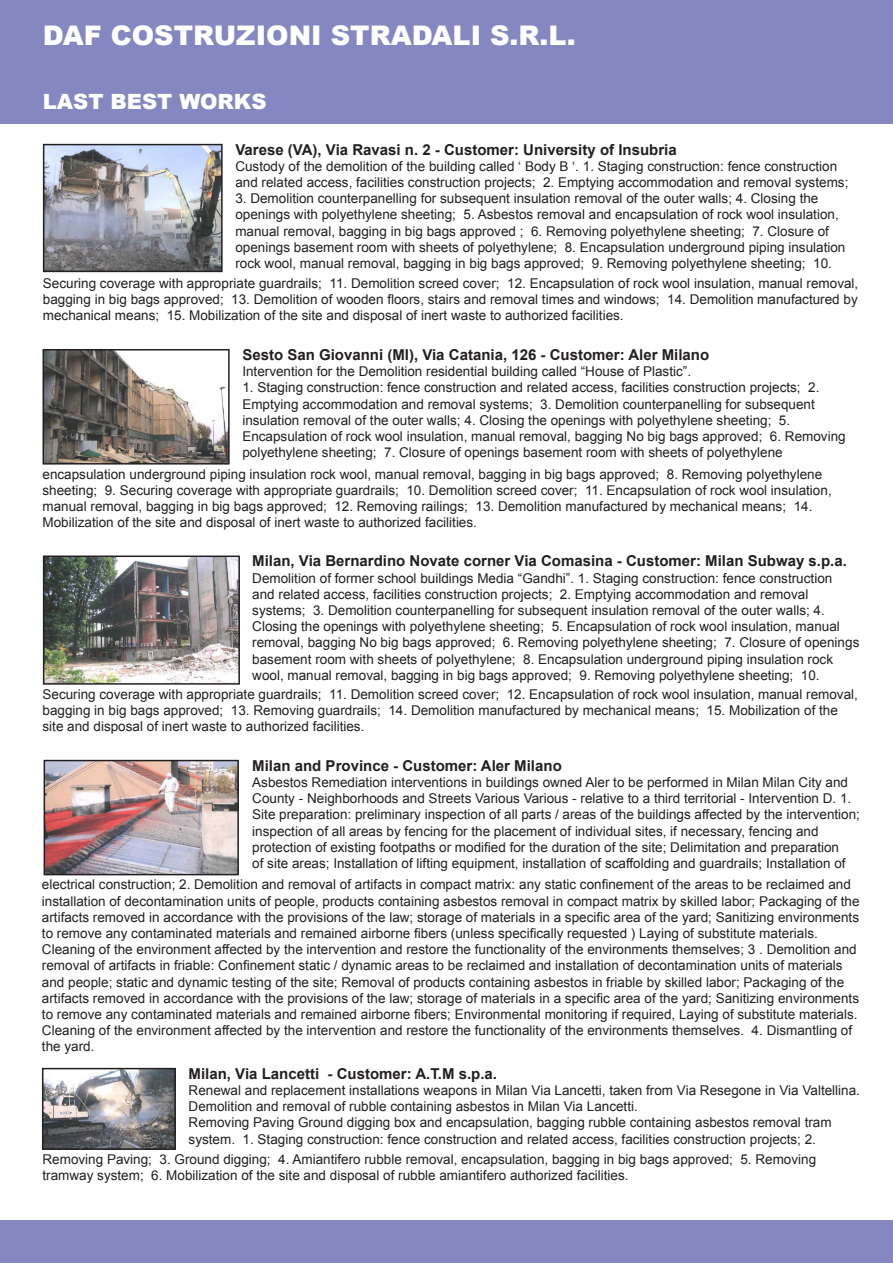
<style>
.page{position:relative;width:893px;height:1263px;background:#fff}
.page>*{position:absolute;margin:0;border:0;box-sizing:border-box;transform-origin:0 0}
.t1{font:900 27px "Arial";color:#fff}
.t2{font:900 21px "Arial";color:#fff}
.t3{font:700 15px "Arial";color:#231f20}
.t4{font:13.5px/16.2px "Arial";color:#231f20}
</style>
<div class="page">
<img style="left:46px;top:147px;width:174px;height:122px">
<div style="left:43px;top:144px;width:180px;height:128px;border:2px solid #231f20"></div>
<img style="left:46px;top:352px;width:181px;height:110px">
<div style="left:43px;top:349px;width:187px;height:116px;border:2px solid #231f20"></div>
<img style="left:46px;top:558px;width:191px;height:124px">
<div style="left:43px;top:555px;width:197px;height:130px;border:2px solid #231f20"></div>
<img style="left:47px;top:763px;width:189px;height:109px">
<div style="left:44px;top:760px;width:195px;height:115px;border:2px solid #231f20"></div>
<img style="left:45px;top:1071px;width:128px;height:76px">
<div style="left:42px;top:1068px;width:134px;height:82px;border:2px solid #231f20"></div>
<div style="left:0;top:1220px;width:893px;height:43px;background:#8588c0"></div>
<div style="left:0;top:0;width:893px;height:123px;background:#8588c0"></div>
<p class="t1" style="left:43px;top:16px;width:534px">DAF COSTRUZIONI STRADALI S.R.L.</p>
<h2 class="t2" style="left:43px;top:86px;width:225px">LAST BEST WORKS</h2>
<p class="t3" style="left:235px;top:139px;width:443px">Varese (VA), Via Ravasi n. 2 - Customer: University of Insubria</p>
<p class="t4" style="left:235px;top:158px;width:614px">Custody of the demolition of the building called ‘ Body B ‘. 1. Staging construction: fence construction and related access, facilities construction projects; 2. Emptying accommodation and removal systems;</p>
<p class="t4" style="left:235px;top:190px;width:612px">3. Demolition counterpanelling for subsequent insulation removal of the outer walls; 4. Closing the openings with polyethylene sheeting; 5. Asbestos removal and encapsulation of rock wool insulation, manual removal, bagging in big bags approved ; 6. Removing polyethylene sheeting; 7. Closure of openings basement room with sheets of polyethylene; 8. Encapsulation underground piping insulation rock wool, manual removal, bagging in big bags approved; 9. Removing polyethylene sheeting; 10.</p>
<p class="t4" style="left:43px;top:275px;width:817px;text-align:justify">Securing coverage with appropriate guardrails; 11. Demolition screed cover; 12. Encapsulation of rock wool insulation, manual removal, bagging in big bags approved; 13. Demolition of wooden floors, stairs and removal times and windows; 14. Demolition manufactured by mechanical means; 15. Mobilization of the site and disposal of inert waste to authorized facilities.</p>
<p class="t3" style="left:242px;top:345px;width:468px">Sesto San Giovanni (MI), Via Catania, 126 - Customer: Aler Milano</p>
<p class="t4" style="left:242px;top:363px;width:450px">Intervention for the Demolition residential building called “House of Plastic”.</p>
<p class="t4" style="left:242px;top:380px;width:605px">1. Staging construction: fence construction and related access, facilities construction projects; 2.<br>Emptying accommodation and removal systems; 3. Demolition counterpanelling for subsequent insulation removal of the outer walls; 4. Closing the openings with polyethylene sheeting; 5.<br>Encapsulation of rock wool insulation, manual removal, bagging No big bags approved; 6. Removing polyethylene sheeting; 7. Closure of openings basement room with sheets of polyethylene</p>
<p class="t4" style="left:43px;top:466px;width:791px">encapsulation underground piping insulation rock wool, manual removal, bagging in big bags approved; 8. Removing polyethylene sheeting; 9. Securing coverage with appropriate guardrails; 10. Demolition screed cover; 11. Encapsulation of rock wool insulation, manual removal, bagging in big bags approved; 12. Removing railings; 13. Demolition manufactured by mechanical means; 14.<br>Mobilization of the site and disposal of inert waste to authorized facilities.</p>
<p class="t3" style="left:252px;top:551px;width:596px">Milan, Via Bernardino Novate corner Via Comasina - Customer: Milan Subway s.p.a.</p>
<p class="t4" style="left:252px;top:570px;width:609px">Demolition of former school buildings Media “Gandhi”. 1. Staging construction: fence construction<br>and related access, facilities construction projects; 2. Emptying accommodation and removal systems; 3. Demolition counterpanelling for subsequent insulation removal of the outer walls; 4.<br>Closing the openings with polyethylene sheeting; 5. Encapsulation of rock wool insulation, manual removal, bagging No big bags approved; 6. Removing polyethylene sheeting; 7. Closure of openings basement room with sheets of polyethylene; 8. Encapsulation underground piping insulation rock wool, manual removal, bagging in big bags approved; 9. Removing polyethylene sheeting; 10.</p>
<p class="t4" style="left:43px;top:686px;width:817px">Securing coverage with appropriate guardrails; 11. Demolition screed cover; 12. Encapsulation of rock wool insulation, manual removal, bagging in big bags approved; 13. Removing guardrails; 14. Demolition manufactured by mechanical means; 15. Mobilization of the site and disposal of inert waste to authorized facilities.</p>
<p class="t3" style="left:252px;top:755px;width:311px">Milan and Province - Customer: Aler Milano</p>
<p class="t4" style="left:252px;top:774px;width:609px">Asbestos Remediation interventions in buildings owned Aler to be performed in Milan Milan City and County - Neighborhoods and Streets Various Various - relative to a third territorial - Intervention D. 1.<br>Site preparation: preliminary inspection of all parts / areas of the buildings affected by the intervention; inspection of all areas by fencing for the placement of individual sites, if necessary, fencing and protection of existing footpaths or modified for the duration of the site; Delimitation and preparation<br>of site areas; Installation of lifting equipment, installation of scaffolding and guardrails; Installation of</p>
<p class="t4" style="left:42px;top:877px;width:819px">electrical construction; 2. Demolition and removal of artifacts in compact matrix: any static confinement of the areas to be reclaimed and installation of decontamination units of people, products containing asbestos removal in compact matrix by skilled labor; Packaging of the artifacts removed in accordance with the provisions of the law; storage of materials in a specific area of the yard; Sanitizing environments to remove any contaminated materials and remained airborne fibers (unless specifically requested ) Laying of substitute materials.<br>Cleaning of the environment affected by the intervention and restore the functionality of the environments themselves; 3 . Demolition and removal of artifacts in friable: Confinement static / dynamic areas to be reclaimed and installation of decontamination units of materials and people; static and dynamic testing of the site; Removal of products containing asbestos in friable by skilled labor; Packaging of the artifacts removed in accordance with the provisions of the law; storage of materials in a specific area of the yard; Sanitizing environments to remove any contaminated materials and remained airborne fibers; Environmental monitoring if required, Laying of substitute materials.<br>Cleaning of the environment affected by the intervention and restore the functionality of the environments themselves. 4. Dismantling of the yard.</p>
<p class="t3" style="left:189px;top:1063px;width:310px">Milan, Via Lancetti - Customer: A.T.M s.p.a.</p>
<p class="t4" style="left:189px;top:1082px;width:673px">Renewal and replacement installations weapons in Milan Via Lancetti, taken from Via Resegone in Via Valtellina.<br>Demolition and removal of rubble containing asbestos in Milan Via Lancetti.</p>
<p class="t4" style="left:189px;top:1115px;width:645px">Removing Paving Ground digging box and encapsulation, bagging rubble containing asbestos removal tram system. 1. Staging construction: fence construction and related access, facilities construction projects; 2.</p>
<p class="t4" style="left:43px;top:1151px;width:775px">Removing Paving; 3. Ground digging; 4. Amiantifero rubble removal, encapsulation, bagging in big bags approved; 5. Removing tramway system; 6. Mobilization of the site and disposal of rubble amiantifero authorized facilities.</p>
</div>
